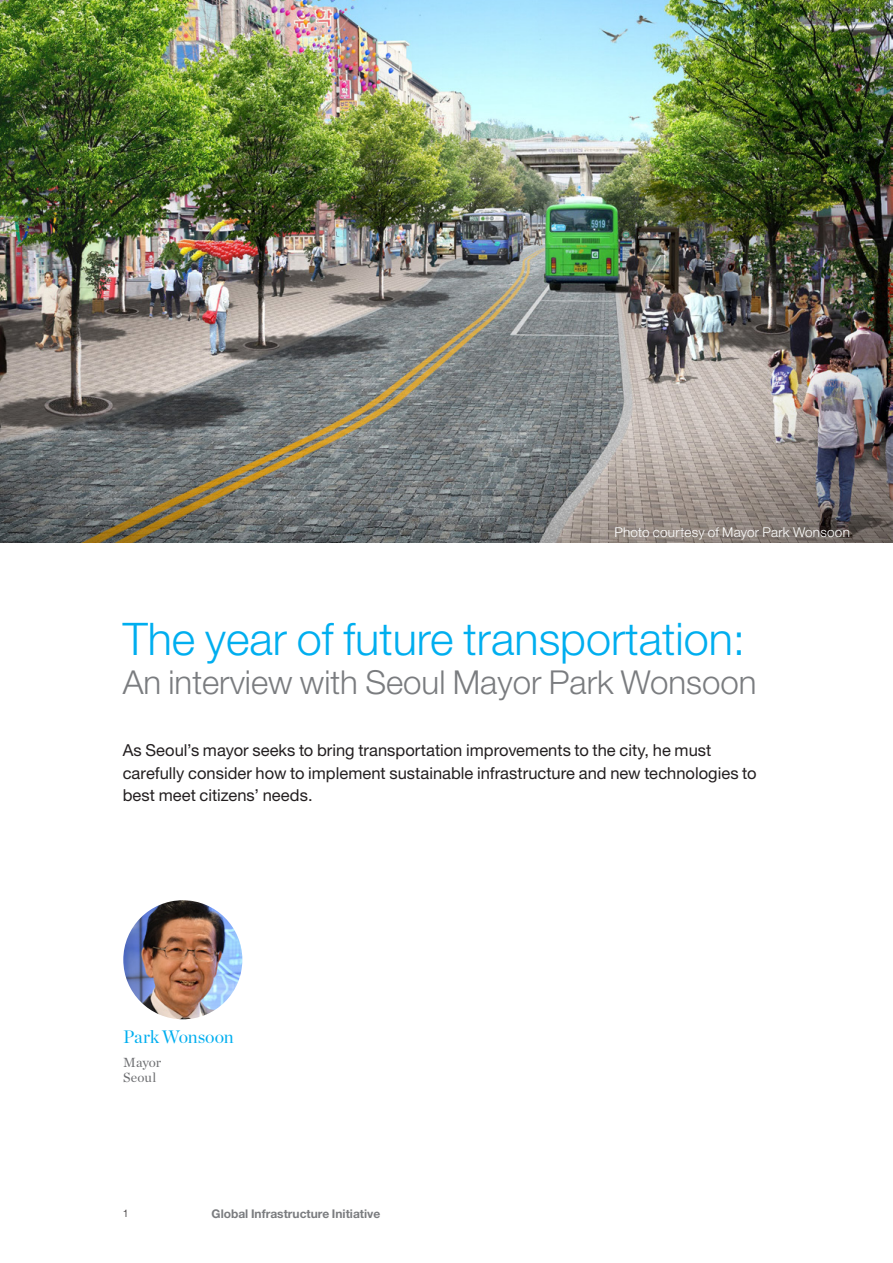
<style>
.page{position:relative;width:893px;height:1263px;background:#fff}
.page>*{position:absolute;margin:0;border:0;box-sizing:border-box;transform-origin:0 0}
.Cover_-_Document_Tit{font:300 45px "Helvetica Neue LT Std";color:#00aeef}
.Cover_-_Document_Tit-2{font:300 33px "Helvetica Neue LT Std";color:#7a7c7f}
.t1{font:18px "Chronicle Display";letter-spacing:-.01em;color:#00aeef}
.Dek{font:16.5px/22.5px "Helvetica Neue LT Std";color:#231f20}
.Body_Chronicle{font:300 13.5px "Helvetica Neue LT Std";letter-spacing:.02em;color:#fff}
.t2{font:13.5px/15px "Chronicle Deck";color:#6c6d70}
.Footnotes{font:700 12px "Helvetica Neue LT Std";color:#7a7c7f}
.t3{font:300 10.5px "Helvetica Neue LT Std";color:#231f20}
</style>
<div class="page">
<img style="left:0;top:0;width:893px;height:543px">
<img style="left:123px;top:900px;width:119px;height:119px;border-radius:60px">
<p class="Body_Chronicle" style="left:614px;top:524px;width:237px">Photo courtesy of Mayor Park Wonsoon</p>
<h1 class="Cover_-_Document_Tit" style="left:123px;top:611px;width:624px">The year of future transportation:</h1>
<h1 class="Cover_-_Document_Tit-2" style="left:123px;top:662px;width:635px">An interview with Seoul Mayor Park Wonsoon</h1>
<h4 class="Dek" style="left:123px;top:739px;width:635px">As Seoul’s mayor seeks to bring transportation improvements to the city, he must carefully consider how to implement sustainable infrastructure and new technologies to best meet citizens’ needs.</h4>
<p class="t1" style="left:123px;top:1023px;width:112px">Park Wonsoon</p>
<p class="t2" style="left:123px;top:1054px;width:40px">Mayor<br>Seoul</p>
<p class="t3" style="left:123px;top:1207px;width:7px">1</p>
<p class="Footnotes" style="left:212px;top:1207px;width:170px">Global Infrastructure Initiative</p>
</div>
